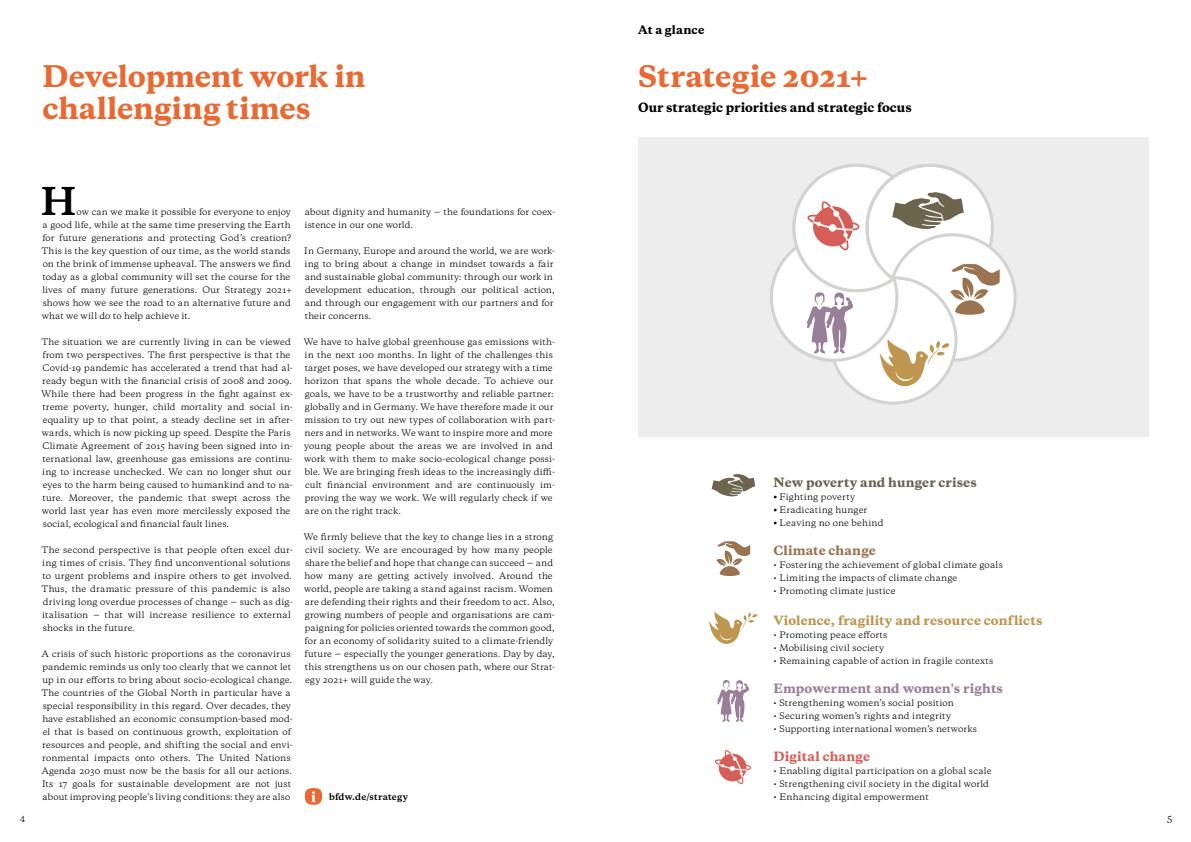
<style>
.page{position:relative;width:1191px;height:842px;background:#fff}
.page>*{position:absolute;margin:0;border:0;box-sizing:border-box;transform-origin:0 0}
.t1{font:700 36px "Galaxie Copernicus";color:#000}
.t2{font:800 28px/32px "Galaxie Copernicus";color:#e96933}
.t3{font:800 12px "Galaxie Copernicus";letter-spacing:.005em;color:#000}
.t4{font:800 12px "Galaxie Copernicus";letter-spacing:.015em;color:#be964f}
.t5{font:800 12px "Galaxie Copernicus";letter-spacing:.005em;color:#997f97}
.t6{font:800 12px "Galaxie Copernicus";letter-spacing:.01em;color:#67634e}
.t7{font:800 12px "Galaxie Copernicus";letter-spacing:.015em;color:#9a7451}
.t8{font:800 12px "Galaxie Copernicus";letter-spacing:.015em;color:#d55f58}
.t9{font:800 11px "Galaxie Copernicus";letter-spacing:.02em;color:#000}
.t10{font:9px "Galaxie Copernicus";color:#000}
.t11{font:8.5px/13px "Galaxie Copernicus";letter-spacing:.01em;color:#000}
.t12{font:700 8.5px "Galaxie Copernicus";letter-spacing:.02em;color:#000}
.t13{font:8px "Galaxie Copernicus";color:#000}
.s1{font-weight:800}
</style>
<div class="page">
<div style="left:638px;top:137px;width:510px;height:299px;background:#ededed"></div>
<svg style="left:830px;top:278px;width:126px;height:125px"></svg>
<svg style="left:770px;top:163px;width:247px;height:225px"></svg>
<svg style="left:715px;top:750px;width:36px;height:34px"></svg>
<svg style="left:717px;top:680px;width:32px;height:42px"></svg>
<svg style="left:711px;top:474px;width:44px;height:22px"></svg>
<svg style="left:716px;top:541px;width:34px;height:35px"></svg>
<svg style="left:709px;top:611px;width:48px;height:33px"></svg>
<svg style="left:305px;top:788px;width:17px;height:17px"></svg>
<h2 class="t2" style="left:43px;top:61px;width:324px">Development work in challenging times</h2>
<h1 class="t1" style="left:41px;top:177px;width:37px">H</h1>
<p class="t11" style="left:41px;top:205px;width:252px;text-indent:35px">ow can we make it possible for everyone to enjoy a good life, while at the same time preserving the Earth for future generations and protecting God’s creation?<br>This is the key question of our time, as the world stands on the brink of immense upheaval. The answers we find today as a global community will set the course for the lives of many future generations. Our Strategy 2021+ shows how we see the road to an alternative future and what we will do to help achieve it.</p>
<p class="t11" style="left:41px;top:335px;width:253px">The situation we are currently living in can be viewed from two perspectives. The first perspective is that the Covid-19 pandemic has accelerated a trend that had al&shy;ready begun with the financial crisis of 2008 and 2009.<br>While there had been progress in the fight against ex&shy;treme poverty, hunger, child mortality and social in&shy;equality up to that point, a steady decline set in after&shy;wards, which is now picking up speed. Despite the Paris Climate Agreement of 2015 having been signed into in&shy;ternational law, greenhouse gas emissions are continu&shy;ing to increase unchecked. We can no longer shut our eyes to the harm being caused to humankind and to na&shy;ture. Moreover, the pandemic that swept across the world last year has even more mercilessly exposed the social, ecological and financial fault lines.</p>
<p class="t11" style="left:41px;top:543px;width:253px">The second perspective is that people often excel dur&shy;ing times of crisis. They find unconventional solutions to urgent problems and inspire others to get involved.<br>Thus, the dramatic pressure of this pandemic is also driving long overdue processes of change – such as dig&shy;italisation – that will increase resilience to external shocks in the future.</p>
<p class="t11" style="left:41px;top:647px;width:253px">A crisis of such historic proportions as the coronavirus pandemic reminds us only too clearly that we cannot let up in our efforts to bring about socio-ecological change.<br>The countries of the Global North in particular have a special responsibility in this regard. Over decades, they have established an economic consumption-based mod&shy;el that is based on continuous growth, exploitation of resources and people, and shifting the social and envi&shy;ronmental impacts onto others. The United Nations Agenda 2030 must now be the basis for all our actions.<br>Its 17 goals for sustainable development are not just about improving people’s living conditions: they are also</p>
<p class="t11" style="left:304px;top:205px;width:252px">about dignity and humanity – the foundations for coex&shy;istence in our one world.</p>
<p class="t11" style="left:304px;top:244px;width:252px">In Germany, Europe and around the world, we are work&shy;ing to bring about a change in mindset towards a fair and sustainable global community: through our work in development education, through our political action, and through our engagement with our partners and for their concerns.</p>
<p class="t11" style="left:304px;top:335px;width:253px">We have to halve global greenhouse gas emissions with&shy;in the next 100 months. In light of the challenges this target poses, we have developed our strategy with a time horizon that spans the whole decade. To achieve our goals, we have to be a trustworthy and reliable partner: globally and in Germany. We have therefore made it our mission to try out new types of collaboration with part&shy;ners and in networks. We want to inspire more and more young people about the areas we are involved in and work with them to make socio-ecological change possi&shy;ble. We are bringing fresh ideas to the increasingly diffi&shy;cult financial environment and are continuously im&shy;proving the way we work. We will regularly check if we are on the right track.</p>
<p class="t11" style="left:304px;top:530px;width:253px">We firmly believe that the key to change lies in a strong civil society. We are encouraged by how many people share the belief and hope that change can succeed – and how many are getting actively involved. Around the world, people are taking a stand against racism. Women are defending their rights and their freedom to act. Also, growing numbers of people and organisations are cam&shy;paigning for policies oriented towards the common good, for an economy of solidarity suited to a climate-friendly future – especially the younger generations. Day by day, this strengthens us on our chosen path, where our Strat&shy;egy 2021+ will guide the way.</p>
<p class="t12" style="left:329px;top:791px;width:80px">bfdw.de/strategy</p>
<p class="t9" style="left:638px;top:23px;width:68px">At a glance</p>
<h2 class="t2" style="left:638px;top:61px;width:232px">Strategie 2021+</h2>
<h3 class="t3" style="left:638px;top:100px;width:275px">Our strategic priorities and strategic focus</h3>
<h3 class="t6" style="left:773px;top:475px;width:205px">New poverty and hunger crises</h3>
<p class="t11" style="left:773px;top:490px;width:83px"><span class="s1">•</span> Fighting poverty</p>
<p class="t11" style="left:773px;top:503px;width:95px"><span class="s1">•</span> Eradicating hunger</p>
<p class="t11" style="left:773px;top:516px;width:111px"><span class="s1">•</span> Leaving no one behind</p>
<h3 class="t7" style="left:773px;top:543px;width:104px">Climate change</h3>
<p class="t11" style="left:773px;top:558px;width:231px">• Fostering the achievement of global climate goals</p>
<p class="t11" style="left:773px;top:571px;width:185px">• Limiting the impacts of climate change</p>
<p class="t11" style="left:773px;top:584px;width:123px">• Promoting climate justice</p>
<h3 class="t4" style="left:773px;top:613px;width:270px">Violence, fragility and resource conflicts</h3>
<p class="t11" style="left:773px;top:628px;width:115px">• Promoting peace efforts</p>
<p class="t11" style="left:773px;top:641px;width:112px">• Mobilising civil society</p>
<p class="t11" style="left:773px;top:654px;width:221px">• Remaining capable of action in fragile contexts</p>
<h3 class="t5" style="left:773px;top:681px;width:231px">Empowerment and women's rights</h3>
<p class="t11" style="left:773px;top:696px;width:182px">• Strengthening women’s social position</p>
<p class="t11" style="left:773px;top:709px;width:179px">• Securing women’s rights and integrity</p>
<p class="t11" style="left:773px;top:722px;width:205px">• Supporting international women’s networks</p>
<h3 class="t8" style="left:773px;top:749px;width:98px">Digital change</h3>
<p class="t11" style="left:773px;top:764px;width:219px">• Enabling digital participation on a global scale</p>
<p class="t11" style="left:773px;top:777px;width:217px">• Strengthening civil society in the digital world</p>
<p class="t11" style="left:773px;top:790px;width:157px">• Enhancing digital empowerment</p>
<p class="t13" style="left:20px;top:814px;width:7px">4</p>
<p class="t10" style="left:1167px;top:814px;width:7px">5</p>
</div>
